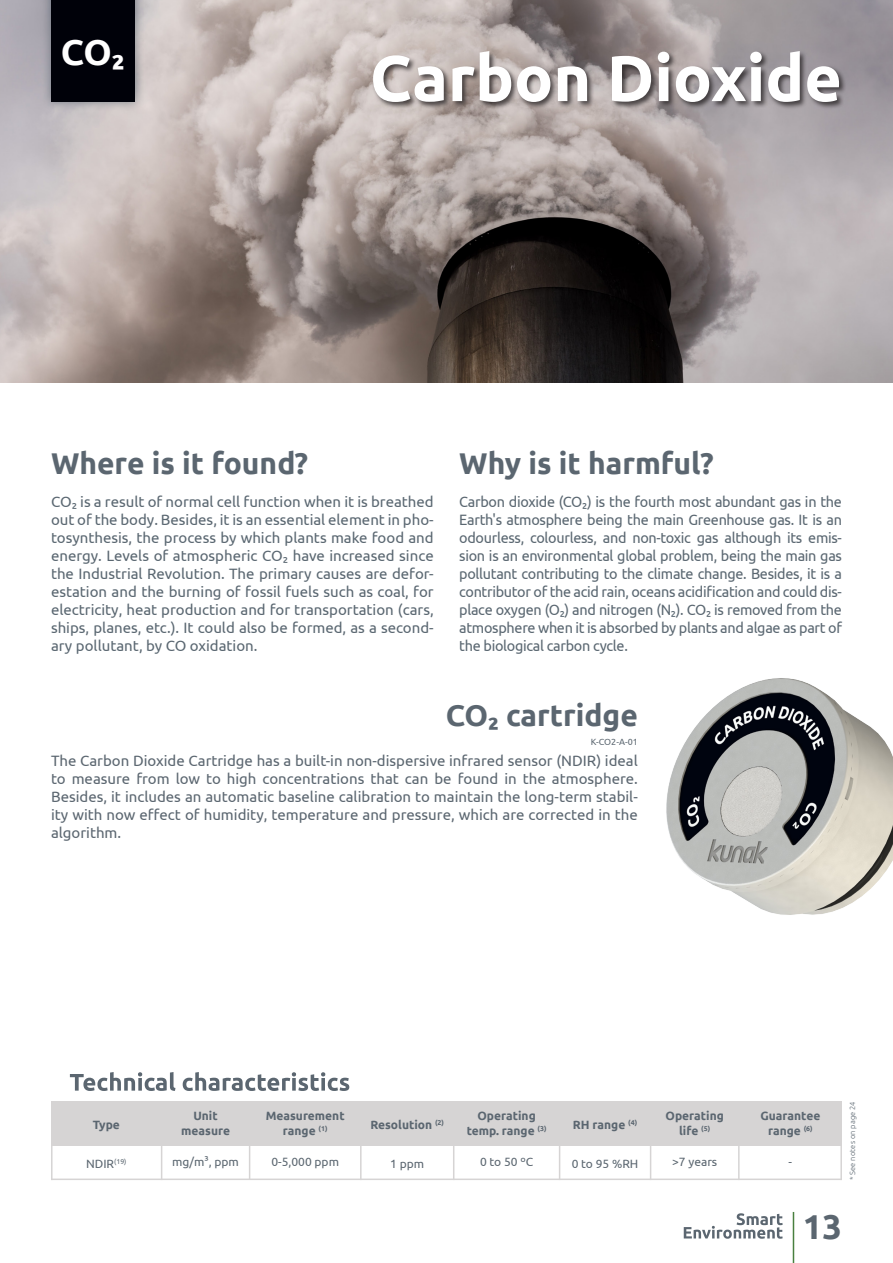
<style>
.page{position:relative;width:893px;height:1263px;background:#fff}
.page>*{position:absolute;margin:0;border:0;box-sizing:border-box;transform-origin:0 0}
.t1{font:700 64.5px "Ubuntu";color:#fff}
.t2{font:700 36px "Ubuntu";color:#fff}
.t3{font:700 34.5px "Ubuntu";color:#5b6670}
.t4{font:700 30px "Ubuntu";color:#5b6670}
.t5{font:15px/18px "Ubuntu";letter-spacing:-.02em;color:#5a6771;text-align:justify;scale:.96 1}
.t6{font:15px/18px "Ubuntu";letter-spacing:-.02em;color:#5a6771;text-align:justify}
.t7{font:15px/18px "Ubuntu";color:#5b6670;text-align:justify}
.t8{font:700 12px "Ubuntu";color:#5b6670}
.t9{font:12px "Ubuntu";color:#5b6670}
.t10{font:9px "Ubuntu";color:#5b6670}
.t11{font:300 7.5px "Ubuntu";letter-spacing:.025em;color:#5b6670}
</style>
<div class="page">
<svg style="left:684px;top:1213px;width:99px;height:26px"></svg>
<hr style="left:793px;top:1212px;width:1px;height:51px;background:#49803f">
<svg style="left:70px;top:1072px;width:279px;height:19px"></svg>
<div style="left:51px;top:1101px;width:791px;height:45px;background:#d6d4d4"></div>
<hr style="left:161px;top:1127px;width:1px;height:53px;background:#d6d4d4">
<hr style="left:51px;top:1178px;width:791px;height:2px;background:#d6d4d4">
<hr style="left:249px;top:1127px;width:1px;height:53px;background:#d6d4d4">
<hr style="left:360px;top:1127px;width:2px;height:53px;background:#d6d4d4">
<hr style="left:453px;top:1127px;width:1px;height:53px;background:#d6d4d4">
<hr style="left:559px;top:1127px;width:1px;height:53px;background:#d6d4d4">
<hr style="left:650px;top:1127px;width:1px;height:53px;background:#d6d4d4">
<hr style="left:738px;top:1127px;width:2px;height:53px;background:#d6d4d4">
<hr style="left:840px;top:1127px;width:2px;height:53px;background:#d6d4d4">
<hr style="left:51px;top:1125px;width:2px;height:55px;background:#d6d4d4">
<img style="left:0;top:0;width:893px;height:383px">
<div style="left:372px;top:50px;width:475px;height:60px;background:#231f20;opacity:.75"></div>
<div style="left:41px;top:0;width:104px;height:111px;background:#5b6670;opacity:.75"></div>
<div style="left:51px;top:0;width:84px;height:101px;background:#000109"></div>
<img style="left:666px;top:678px;width:227px;height:237px">
<p class="t2" style="left:61px;top:30px;width:65px">CO2</p>
<p class="t1" style="left:370px;top:39px;width:474px">Carbon Dioxide</p>
<p class="t4" style="left:51px;top:445px;width:258px">Where is it found?</p>
<p class="t4" style="left:459px;top:445px;width:256px">Why is it harmful?</p>
<p class="t6" style="left:51px;top:492px;width:384px">CO2 is a result of normal cell function when it is breathed out of the body. Besides, it is an essential element in pho&shy;tosynthesis, the process by which plants make food and energy. Levels of atmospheric CO2 have increased since the Industrial Revolution. The primary causes are defor&shy;estation and the burning of fossil fuels such as coal, for electricity, heat production and for transportation (cars, ships, planes, etc.). It could also be formed, as a second&shy;ary pollutant, by CO oxidation.</p>
<p class="t5" style="left:459px;top:492px;width:400px">Carbon dioxide (CO2) is the fourth most abundant gas in the Earth's atmosphere being the main Greenhouse gas. It is an odourless, colourless, and non-toxic gas although its emis&shy;sion is an environmental global problem, being the main gas pollutant contributing to the climate change. Besides, it is a contributor of the acid rain, oceans acidification and could dis&shy;place oxygen (O2) and nitrogen (N2). CO2 is removed from the atmosphere when it is absorbed by plants and algae as part of the biological carbon cycle.</p>
<p class="t4" style="left:446px;top:697px;width:194px">CO2 cartridge</p>
<p class="t10" style="left:591px;top:737px;width:48px">K-CO2-A-01</p>
<p class="t7" style="left:51px;top:751px;width:588px">The Carbon Dioxide Cartridge has a built-in non-dispersive infrared sensor (NDIR) ideal to measure from low to high concentrations that can be found in the atmosphere.<br>Besides, it includes an automatic baseline calibration to maintain the long-term stabil&shy;ity with now effect of humidity, temperature and pressure, which are corrected in the algorithm.</p>
<p class="t8" style="left:93px;top:1117px;width:29px">Type</p>
<p class="t9" style="left:86px;top:1156px;width:42px">NDIR<sup>(19)</sup></p>
<p class="t8" style="left:193px;top:1108px;width:26px">Unit</p>
<p class="t8" style="left:181px;top:1123px;width:50px">measure</p>
<p class="t9" style="left:172px;top:1155px;width:68px">mg/m3, ppm</p>
<p class="t8" style="left:266px;top:1108px;width:80px">Measurement</p>
<p class="t8" style="left:283px;top:1123px;width:46px">range <sup>(1)</sup></p>
<p class="t9" style="left:271px;top:1155px;width:69px">0-5,000 ppm</p>
<p class="t8" style="left:370px;top:1117px;width:75px">Resolution <sup>(2)</sup></p>
<p class="t9" style="left:390px;top:1156px;width:36px">1 ppm</p>
<p class="t8" style="left:477px;top:1108px;width:60px">Operating</p>
<p class="t8" style="left:467px;top:1123px;width:81px">temp. range <sup>(3)</sup></p>
<p class="t9" style="left:480px;top:1155px;width:55px">0 to 50 ºC</p>
<p class="t8" style="left:573px;top:1117px;width:66px">RH range <sup>(4)</sup></p>
<p class="t9" style="left:572px;top:1156px;width:68px">0 to 95 %RH</p>
<p class="t8" style="left:666px;top:1108px;width:60px">Operating</p>
<p class="t8" style="left:679px;top:1123px;width:33px">life <sup>(5)</sup></p>
<p class="t9" style="left:672px;top:1155px;width:47px">&gt;7 years</p>
<p class="t8" style="left:760px;top:1108px;width:61px">Guarantee</p>
<p class="t8" style="left:768px;top:1123px;width:46px">range <sup>(6)</sup></p>
<p class="t9" style="left:789px;top:1155px;width:5px">-</p>
<p class="t11" style="left:848px;top:1180px;width:80px;rotate:-90deg">* See notes on page 24</p>
<p class="t3" style="left:803px;top:1205px;width:41px">13</p>
</div>
